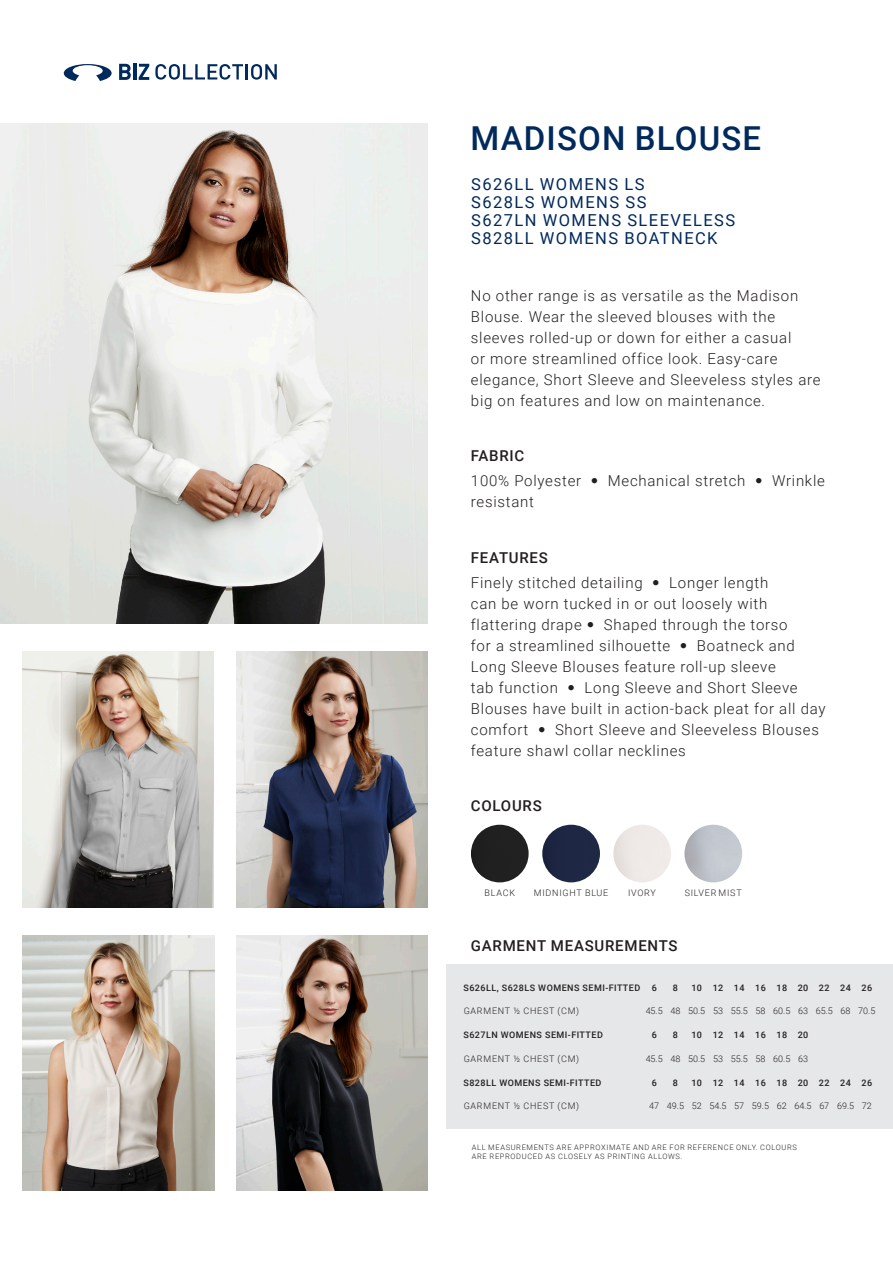
<style>
.page{position:relative;width:893px;height:1263px;background:#fff}
.page>*{position:absolute;margin:0;border:0;box-sizing:border-box;transform-origin:0 0}
.t1{font:500 33px "Roboto";letter-spacing:.035em;color:#00295c}
.t2{font:16.5px "Roboto";letter-spacing:.085em;color:#00295c}
.Bullet_Points{font:300 15px/21px "Roboto";letter-spacing:.05em;color:#231f20}
.Bullet_Points-2{font:500 15px "Roboto";letter-spacing:.05em;color:#231f20}
.Table_Normal{font:300 9px "Roboto";letter-spacing:.07em;color:#231f20}
.t3{font:500 9px "Roboto";letter-spacing:.05em;color:#231f20}
.Bullet_Points-3{font:300 9px "Roboto";letter-spacing:.085em;color:#231f20}
.Table_Normal-2{font:300 7.5px/9px "Roboto";letter-spacing:.085em;color:#231f20}
.s1{font-family:"Helvetica Neue LT Std";font-weight:100;font-stretch:condensed}
</style>
<div class="page">
<img style="left:0;top:124px;width:428px;height:500px">
<svg style="left:64px;top:64px;width:48px;height:17px"></svg>
<svg style="left:119px;top:64px;width:12px;height:16px"></svg>
<hr style="left:133px;top:64px;width:3px;height:16px;background:#00295c">
<svg style="left:139px;top:64px;width:10px;height:16px"></svg>
<svg style="left:155px;top:64px;width:122px;height:16px"></svg>
<img style="left:23px;top:652px;width:191px;height:255px">
<img style="left:23px;top:935px;width:191px;height:256px">
<img style="left:237px;top:652px;width:191px;height:255px">
<img style="left:236px;top:935px;width:192px;height:256px">
<div style="left:471px;top:825px;width:58px;height:57px;background:#202020;border-radius:29px"></div>
<div style="left:542px;top:825px;width:58px;height:57px;background:#1e2844;border-radius:29px"></div>
<img style="left:613px;top:825px;width:58px;height:57px;border-radius:29px">
<img style="left:684px;top:825px;width:58px;height:57px;border-radius:29px">
<div style="left:446px;top:965px;width:447px;height:164px;background:#e6e7e9"></div>
<p class="t1" style="left:470px;top:115px;width:292px">MADISON BLOUSE</p>
<p class="t2" style="left:471px;top:173px;width:175px">S626LL WOMENS LS</p>
<p class="t2" style="left:471px;top:191px;width:177px">S628LS WOMENS SS</p>
<p class="t2" style="left:471px;top:209px;width:265px">S627LN WOMENS SLEEVELESS</p>
<p class="t2" style="left:471px;top:227px;width:248px">S828LL WOMENS BOATNECK</p>
<p class="Bullet_Points" style="left:471px;top:284px;width:351px">No other range is as versatile as the Madison Blouse. Wear the sleeved blouses with the sleeves rolled-up or down for either a casual<br>or more streamlined office look. Easy-care elegance, Short Sleeve and Sleeveless styles are big on features and low on maintenance.</p>
<p class="Bullet_Points-2" style="left:471px;top:445px;width:55px">FABRIC</p>
<p class="Bullet_Points" style="left:471px;top:470px;width:355px">100% Polyester <span class="s1">•</span> Mechanical stretch <span class="s1">•</span> Wrinkle resistant</p>
<p class="Bullet_Points-2" style="left:471px;top:547px;width:78px">FEATURES</p>
<p class="Bullet_Points" style="left:471px;top:572px;width:356px">Finely stitched detailing <span class="s1">•</span> Longer length<br>can be worn tucked in or out loosely with flattering drape <span class="s1">•</span> Shaped through the torso<br>for a streamlined silhouette <span class="s1">•</span> Boatneck and Long Sleeve Blouses feature roll-up sleeve<br>tab function <span class="s1">•</span> Long Sleeve and Short Sleeve Blouses have built in action-back pleat for all day comfort <span class="s1">•</span> Short Sleeve and Sleeveless Blouses feature shawl collar necklines</p>
<p class="Bullet_Points-2" style="left:471px;top:795px;width:72px">COLOURS</p>
<p class="Bullet_Points-3" style="left:484px;top:886px;width:32px">BLACK</p>
<p class="Bullet_Points-3" style="left:534px;top:886px;width:76px">MIDNIGHT BLUE</p>
<p class="Bullet_Points-3" style="left:628px;top:886px;width:29px">IVORY</p>
<p class="Bullet_Points-3" style="left:685px;top:886px;width:59px">SILVER MIST</p>
<p class="Bullet_Points-2" style="left:471px;top:935px;width:208px">GARMENT MEASUREMENTS</p>
<p class="t3" style="left:463px;top:981px;width:178px">S626LL, S628LS WOMENS SEMI-FITTED</p>
<p class="t3" style="left:652px;top:981px;width:7px">6</p>
<p class="t3" style="left:673px;top:981px;width:7px">8</p>
<p class="t3" style="left:691px;top:981px;width:12px">10</p>
<p class="t3" style="left:713px;top:981px;width:12px">12</p>
<p class="t3" style="left:734px;top:981px;width:12px">14</p>
<p class="t3" style="left:755px;top:981px;width:12px">16</p>
<p class="t3" style="left:776px;top:981px;width:12px">18</p>
<p class="t3" style="left:798px;top:981px;width:12px">20</p>
<p class="t3" style="left:819px;top:981px;width:12px">22</p>
<p class="t3" style="left:840px;top:981px;width:12px">24</p>
<p class="t3" style="left:861px;top:981px;width:12px">26</p>
<p class="Table_Normal" style="left:464px;top:1005px;width:117px">GARMENT ½ CHEST (CM)</p>
<p class="Table_Normal" style="left:646px;top:1005px;width:19px">45.5</p>
<p class="Table_Normal" style="left:670px;top:1005px;width:11px">48</p>
<p class="Table_Normal" style="left:688px;top:1005px;width:19px">50.5</p>
<p class="Table_Normal" style="left:713px;top:1005px;width:11px">53</p>
<p class="Table_Normal" style="left:731px;top:1005px;width:19px">55.5</p>
<p class="Table_Normal" style="left:755px;top:1005px;width:11px">58</p>
<p class="Table_Normal" style="left:773px;top:1005px;width:19px">60.5</p>
<p class="Table_Normal" style="left:798px;top:1005px;width:11px">63</p>
<p class="Table_Normal" style="left:816px;top:1005px;width:19px">65.5</p>
<p class="Table_Normal" style="left:841px;top:1005px;width:11px">68</p>
<p class="Table_Normal" style="left:858px;top:1005px;width:19px">70.5</p>
<p class="t3" style="left:463px;top:1028px;width:141px">S627LN WOMENS SEMI-FITTED</p>
<p class="t3" style="left:652px;top:1028px;width:7px">6</p>
<p class="t3" style="left:673px;top:1028px;width:7px">8</p>
<p class="t3" style="left:691px;top:1028px;width:12px">10</p>
<p class="t3" style="left:713px;top:1028px;width:12px">12</p>
<p class="t3" style="left:734px;top:1028px;width:12px">14</p>
<p class="t3" style="left:755px;top:1028px;width:12px">16</p>
<p class="t3" style="left:776px;top:1028px;width:12px">18</p>
<p class="t3" style="left:798px;top:1028px;width:12px">20</p>
<p class="Table_Normal" style="left:464px;top:1052px;width:117px">GARMENT ½ CHEST (CM)</p>
<p class="Table_Normal" style="left:646px;top:1052px;width:19px">45.5</p>
<p class="Table_Normal" style="left:670px;top:1052px;width:11px">48</p>
<p class="Table_Normal" style="left:688px;top:1052px;width:19px">50.5</p>
<p class="Table_Normal" style="left:713px;top:1052px;width:11px">53</p>
<p class="Table_Normal" style="left:731px;top:1052px;width:19px">55.5</p>
<p class="Table_Normal" style="left:755px;top:1052px;width:11px">58</p>
<p class="Table_Normal" style="left:773px;top:1052px;width:19px">60.5</p>
<p class="Table_Normal" style="left:798px;top:1052px;width:11px">63</p>
<p class="t3" style="left:463px;top:1076px;width:139px">S828LL WOMENS SEMI-FITTED</p>
<p class="t3" style="left:652px;top:1076px;width:7px">6</p>
<p class="t3" style="left:673px;top:1076px;width:7px">8</p>
<p class="t3" style="left:691px;top:1076px;width:12px">10</p>
<p class="t3" style="left:713px;top:1076px;width:12px">12</p>
<p class="t3" style="left:734px;top:1076px;width:12px">14</p>
<p class="t3" style="left:755px;top:1076px;width:12px">16</p>
<p class="t3" style="left:776px;top:1076px;width:12px">18</p>
<p class="t3" style="left:798px;top:1076px;width:12px">20</p>
<p class="t3" style="left:819px;top:1076px;width:12px">22</p>
<p class="t3" style="left:840px;top:1076px;width:12px">24</p>
<p class="t3" style="left:861px;top:1076px;width:12px">26</p>
<p class="Table_Normal" style="left:464px;top:1100px;width:117px">GARMENT ½ CHEST (CM)</p>
<p class="Table_Normal" style="left:649px;top:1100px;width:11px">47</p>
<p class="Table_Normal" style="left:667px;top:1100px;width:19px">49.5</p>
<p class="Table_Normal" style="left:692px;top:1100px;width:11px">52</p>
<p class="Table_Normal" style="left:709px;top:1100px;width:19px">54.5</p>
<p class="Table_Normal" style="left:734px;top:1100px;width:11px">57</p>
<p class="Table_Normal" style="left:752px;top:1100px;width:19px">59.5</p>
<p class="Table_Normal" style="left:777px;top:1100px;width:11px">62</p>
<p class="Table_Normal" style="left:794px;top:1100px;width:19px">64.5</p>
<p class="Table_Normal" style="left:819px;top:1100px;width:11px">67</p>
<p class="Table_Normal" style="left:837px;top:1100px;width:19px">69.5</p>
<p class="Table_Normal" style="left:862px;top:1100px;width:11px">72</p>
<p class="Table_Normal-2" style="left:472px;top:1143px;width:327px">ALL MEASUREMENTS ARE APPROXIMATE AND ARE FOR REFERENCE ONLY. COLOURS<br>ARE REPRODUCED AS CLOSELY AS PRINTING ALLOWS.</p>
</div>
